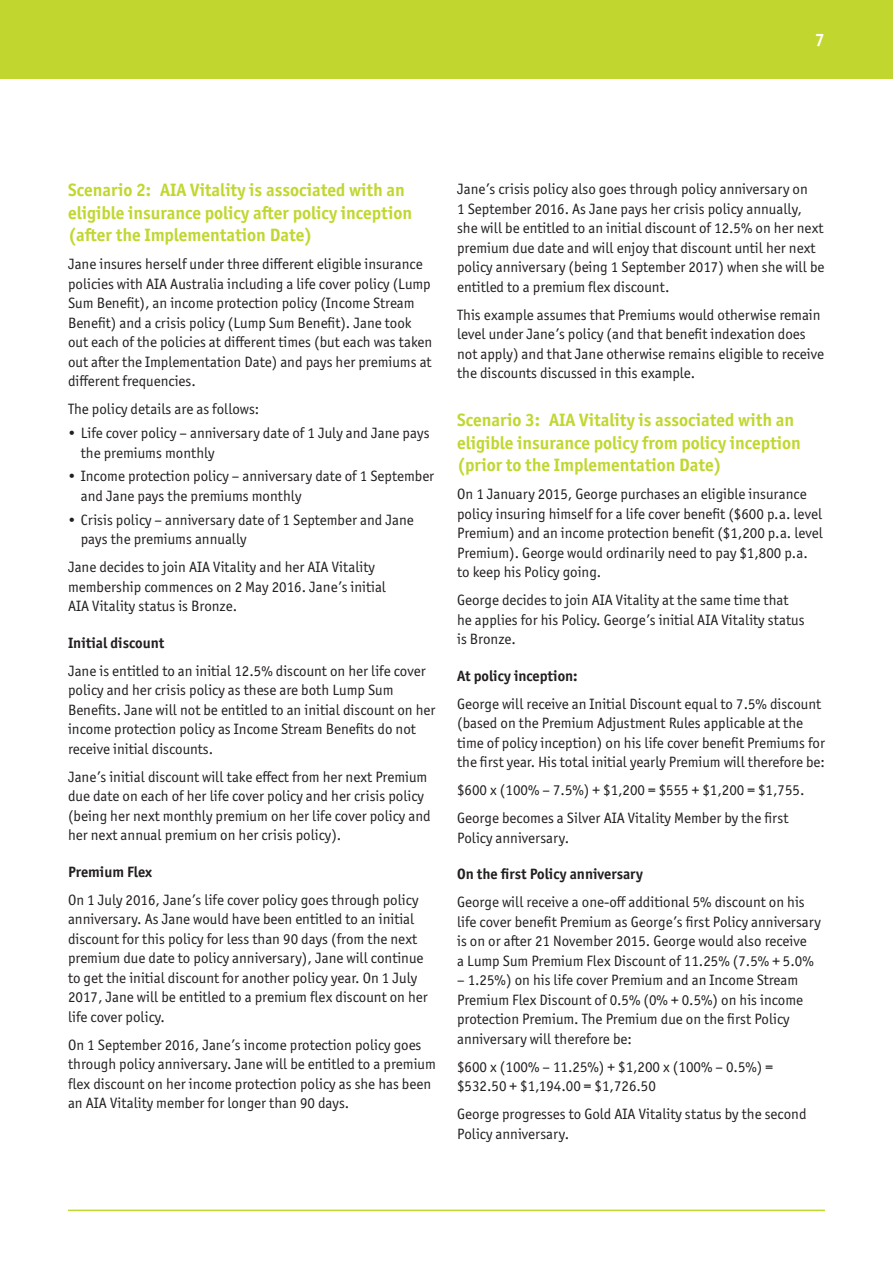
<style>
.page{position:relative;width:893px;height:1263px;background:#fff}
.page>*{position:absolute;margin:0;border:0;box-sizing:border-box;transform-origin:0 0}
.t1{font:700 18px/22.5px "Officina Sans ITC Pro";color:#c1d72f}
.t2{font:700 18px "Officina Sans ITC Pro";color:#fff}
.t3{font:15px/19.5px "Officina Sans ITC Pro";color:#231f20}
.t4{font:700 15px "Officina Sans ITC Pro";color:#231f20}
</style>
<div class="page">
<hr style="left:68px;top:1209px;width:757px;height:2px;background:#c1d72f">
<div style="left:0;top:0;width:893px;height:79px;background:#c1d72f"></div>
<p class="t2" style="left:815px;top:29px;width:11px">7</p>
<p class="t1" style="left:68px;top:179px;width:346px">Scenario 2: AIA Vitality is associated with an eligible insurance policy after policy inception (after the Implementation Date)</p>
<p class="t3" style="left:68px;top:255px;width:366px">Jane insures herself under three different eligible insurance policies with AIA Australia including a life cover policy (Lump Sum Benefit), an income protection policy (Income Stream Benefit) and a crisis policy (Lump Sum Benefit). Jane took out each of the policies at different times (but each was taken out after the Implementation Date) and pays her premiums at different frequencies.</p>
<p class="t3" style="left:68px;top:400px;width:193px">The policy details are as follows:</p>
<p class="t3" style="left:81px;top:423px;width:350px;text-indent:-13px">• Life cover policy – anniversary date of 1 July and Jane pays the premiums monthly</p>
<p class="t3" style="left:81px;top:467px;width:355px;text-indent:-13px">• Income protection policy – anniversary date of 1 September and Jane pays the premiums monthly</p>
<p class="t3" style="left:81px;top:510px;width:334px;text-indent:-13px">• Crisis policy – anniversary date of 1 September and Jane pays the premiums annually</p>
<p class="t3" style="left:68px;top:557px;width:320px">Jane decides to join AIA Vitality and her AIA Vitality membership commences on 2 May 2016. Jane’s initial<br>AIA Vitality status is Bronze.</p>
<p class="t4" style="left:68px;top:633px;width:98px">Initial discount</p>
<p class="t3" style="left:68px;top:661px;width:369px">Jane is entitled to an initial 12.5% discount on her life cover policy and her crisis policy as these are both Lump Sum Benefits. Jane will not be entitled to an initial discount on her income protection policy as Income Stream Benefits do not receive initial discounts.</p>
<p class="t3" style="left:68px;top:767px;width:364px">Jane’s initial discount will take effect from her next Premium due date on each of her life cover policy and her crisis policy (being her next monthly premium on her life cover policy and her next annual premium on her crisis policy).</p>
<p class="t4" style="left:68px;top:862px;width:86px">Premium Flex</p>
<p class="t3" style="left:68px;top:890px;width:361px">On 1 July 2016, Jane’s life cover policy goes through policy anniversary. As Jane would have been entitled to an initial discount for this policy for less than 90 days (from the next premium due date to policy anniversary), Jane will continue to get the initial discount for another policy year. On 1 July 2017, Jane will be entitled to a premium flex discount on her life cover policy.</p>
<p class="t3" style="left:68px;top:1035px;width:369px">On 1 September 2016, Jane’s income protection policy goes through policy anniversary. Jane will be entitled to a premium flex discount on her income protection policy as she has been an AIA Vitality member for longer than 90 days.</p>
<p class="t3" style="left:457px;top:179px;width:369px">Jane’s crisis policy also goes through policy anniversary on<br>1 September 2016. As Jane pays her crisis policy annually, she will be entitled to an initial discount of 12.5% on her next premium due date and will enjoy that discount until her next policy anniversary (being 1 September 2017) when she will be entitled to a premium flex discount.</p>
<p class="t3" style="left:457px;top:305px;width:368px">This example assumes that Premiums would otherwise remain level under Jane’s policy (and that benefit indexation does not apply) and that Jane otherwise remains eligible to receive the discounts discussed in this example.</p>
<p class="t1" style="left:457px;top:409px;width:345px">Scenario 3: AIA Vitality is associated with an eligible insurance policy from policy inception (prior to the Implementation Date)</p>
<p class="t3" style="left:457px;top:484px;width:367px">On 1 January 2015, George purchases an eligible insurance policy insuring himself for a life cover benefit ($600 p.a. level Premium) and an income protection benefit ($1,200 p.a. level Premium). George would ordinarily need to pay $1,800 p.a. to keep his Policy going.</p>
<p class="t3" style="left:457px;top:590px;width:349px">George decides to join AIA Vitality at the same time that he applies for his Policy. George’s initial AIA Vitality status is Bronze.</p>
<p class="t4" style="left:457px;top:666px;width:122px">At policy inception:</p>
<p class="t3" style="left:457px;top:694px;width:369px">George will receive an Initial Discount equal to 7.5% discount (based on the Premium Adjustment Rules applicable at the time of policy inception) on his life cover benefit Premiums for the first year. His total initial yearly Premium will therefore be:</p>
<p class="t3" style="left:457px;top:776px;width:349px;line-height:28px">$600 x (100% – 7.5%) + $1,200 = $555 + $1,200 = $1,755.<br>George becomes a Silver AIA Vitality Member by the first</p>
<p class="t3" style="left:457px;top:828px;width:114px">Policy anniversary.</p>
<p class="t4" style="left:457px;top:865px;width:187px">On the first Policy anniversary</p>
<p class="t3" style="left:457px;top:892px;width:365px">George will receive a one-off additional 5% discount on his life cover benefit Premium as George’s first Policy anniversary is on or after 21 November 2015. George would also receive<br>a Lump Sum Premium Flex Discount of 11.25% (7.5% + 5.0%</p>
<p class="t3" style="left:457px;top:970px;width:348px">– 1.25%) on his life cover Premium and an Income Stream Premium Flex Discount of 0.5% (0% + 0.5%) on his income protection Premium. The Premium due on the first Policy anniversary will therefore be:</p>
<p class="t3" style="left:457px;top:1057px;width:317px">$600 x (100% – 11.25%) + $1,200 x (100% – 0.5%) = $532.50 + $1,194.00 = $1,726.50</p>
<p class="t3" style="left:457px;top:1104px;width:351px">George progresses to Gold AIA Vitality status by the second<br>Policy anniversary.</p>
</div>
